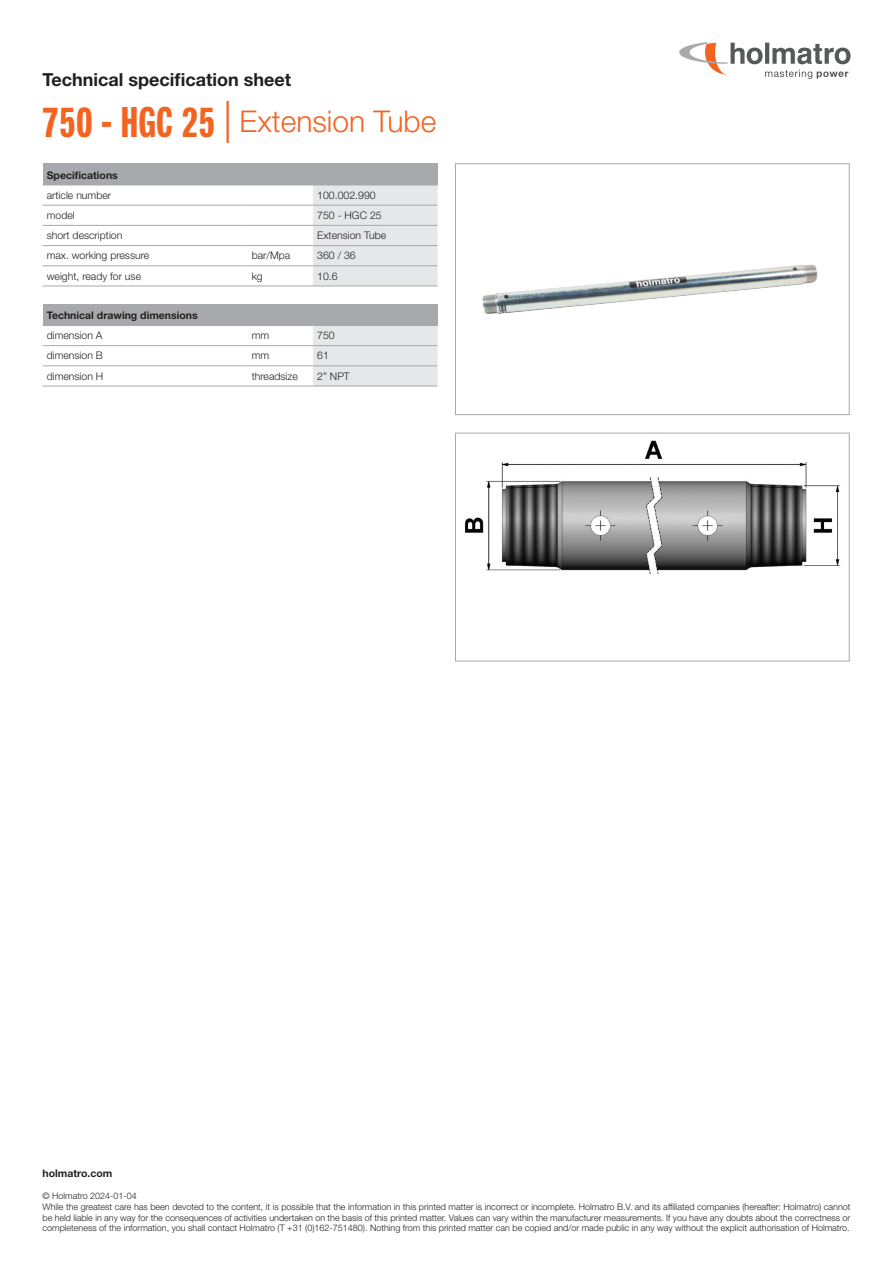
<style>
.page{position:relative;width:893px;height:1263px;background:#fff}
.page>*{position:absolute;margin:0;border:0;box-sizing:border-box;transform-origin:0 0}
.t1{font:300 30px "Helvetica Neue LT Std";color:#f36421}
.t2{font:700 18px "Helvetica Neue LT Std";color:#231f20}
.t3{font:300 10.5px "Helvetica Neue LT Std";color:#231f20}
.t4{font:700 10.5px "Helvetica Neue LT Std";color:#231f20}
.t5{font:300 9px/10.8px "Helvetica Neue LT Std";color:#231f20}
.s1{font-family:"Neue Helvetica Pro 79 Cm";font-weight:700;font-size:42px}
.s2{font-size:42px}
</style>
<div class="page">
<svg style="left:679px;top:42px;width:171px;height:37px"></svg>
<div style="left:43px;top:164px;width:394px;height:21px;background:#a8a9ad"></div>
<svg style="left:313px;top:164px;width:125px;height:122px"></svg>
<hr style="left:43px;top:185px;width:204px;height:1px;background:#a8a9ad">
<hr style="left:247px;top:185px;width:66px;height:1px;background:#a8a9ad">
<hr style="left:313px;top:185px;width:125px;height:1px;background:#a8a9ad">
<hr style="left:43px;top:205px;width:204px;height:1px;background:#a8a9ad">
<hr style="left:247px;top:205px;width:66px;height:1px;background:#a8a9ad">
<hr style="left:313px;top:205px;width:124px;height:1px;background:#a8a9ad">
<hr style="left:43px;top:225px;width:204px;height:1px;background:#a8a9ad">
<hr style="left:247px;top:225px;width:66px;height:1px;background:#a8a9ad">
<hr style="left:313px;top:225px;width:124px;height:1px;background:#a8a9ad">
<hr style="left:43px;top:245px;width:204px;height:1px;background:#a8a9ad">
<hr style="left:247px;top:245px;width:66px;height:1px;background:#a8a9ad">
<hr style="left:313px;top:245px;width:124px;height:1px;background:#a8a9ad">
<hr style="left:43px;top:286px;width:204px;height:1px;background:#a8a9ad">
<hr style="left:43px;top:265px;width:204px;height:1px;background:#a8a9ad">
<hr style="left:247px;top:286px;width:66px;height:1px;background:#a8a9ad">
<hr style="left:247px;top:265px;width:66px;height:1px;background:#a8a9ad">
<hr style="left:313px;top:286px;width:124px;height:1px;background:#a8a9ad">
<hr style="left:313px;top:265px;width:124px;height:1px;background:#a8a9ad">
<div style="left:43px;top:304px;width:394px;height:21px;background:#a8a9ad"></div>
<svg style="left:313px;top:304px;width:125px;height:82px"></svg>
<hr style="left:43px;top:325px;width:204px;height:1px;background:#a8a9ad">
<hr style="left:247px;top:325px;width:66px;height:1px;background:#a8a9ad">
<hr style="left:313px;top:325px;width:125px;height:1px;background:#a8a9ad">
<hr style="left:43px;top:345px;width:204px;height:1px;background:#a8a9ad">
<hr style="left:247px;top:345px;width:66px;height:1px;background:#a8a9ad">
<hr style="left:313px;top:345px;width:124px;height:1px;background:#a8a9ad">
<hr style="left:43px;top:386px;width:204px;height:1px;background:#a8a9ad">
<hr style="left:43px;top:366px;width:204px;height:1px;background:#a8a9ad">
<hr style="left:247px;top:386px;width:66px;height:1px;background:#a8a9ad">
<hr style="left:247px;top:366px;width:66px;height:1px;background:#a8a9ad">
<hr style="left:313px;top:386px;width:124px;height:1px;background:#a8a9ad">
<hr style="left:313px;top:366px;width:124px;height:1px;background:#a8a9ad">
<img style="left:464px;top:440px;width:376px;height:135px">
<div style="left:455px;top:433px;width:394px;height:228px;border:1px solid #a8a9ad"></div>
<img style="left:482px;top:264px;width:336px;height:50px">
<div style="left:455px;top:164px;width:394px;height:251px;border:1px solid #a8a9ad"></div>
<h2 class="t2" style="left:43px;top:68px;width:250px">Technical specification sheet</h2>
<h1 class="t1" style="left:43px;top:103px;width:395px"><span class="s1">750 - HGC 25</span> <span class="s2">|</span> Extension Tube</h1>
<p class="t4" style="left:47px;top:168px;width:73px">Specifications</p>
<p class="t3" style="left:47px;top:189px;width:66px">article number</p>
<p class="t3" style="left:317px;top:189px;width:60px">100.002.990</p>
<p class="t3" style="left:47px;top:209px;width:30px">model</p>
<p class="t3" style="left:317px;top:209px;width:66px">750 - HGC 25</p>
<p class="t3" style="left:47px;top:229px;width:77px">short description</p>
<p class="t3" style="left:317px;top:229px;width:70px">Extension Tube</p>
<p class="t3" style="left:47px;top:249px;width:104px">max. working pressure</p>
<p class="t3" style="left:252px;top:249px;width:40px">bar/Mpa</p>
<p class="t3" style="left:317px;top:249px;width:40px">360 / 36</p>
<p class="t3" style="left:47px;top:269px;width:96px">weight, ready for use</p>
<p class="t3" style="left:252px;top:269px;width:13px">kg</p>
<p class="t3" style="left:317px;top:269px;width:22px">10.6</p>
<p class="t4" style="left:47px;top:309px;width:153px">Technical drawing dimensions</p>
<p class="t3" style="left:47px;top:329px;width:57px">dimension A</p>
<p class="t3" style="left:252px;top:329px;width:19px">mm</p>
<p class="t3" style="left:317px;top:329px;width:19px">750</p>
<p class="t3" style="left:47px;top:349px;width:58px">dimension B</p>
<p class="t3" style="left:252px;top:349px;width:19px">mm</p>
<p class="t3" style="left:317px;top:349px;width:13px">61</p>
<p class="t3" style="left:47px;top:369px;width:58px">dimension H</p>
<p class="t3" style="left:252px;top:369px;width:48px">threadsize</p>
<p class="t3" style="left:317px;top:369px;width:34px">2” NPT</p>
<p class="t4" style="left:43px;top:1167px;width:71px">holmatro.com</p>
<p class="t5" style="left:43px;top:1190px;width:809px">© Holmatro 2024-01-04<br>While the greatest care has been devoted to the content, it is possible that the information in this printed matter is incorrect or incomplete. Holmatro B.V. and its affiliated companies (hereafter: Holmatro) cannot be held liable in any way for the consequences of activities undertaken on the basis of this printed matter. Values can vary within the manufacturer measurements. If you have any doubts about the correctness or completeness of the information, you shall contact Holmatro (T +31 (0)162-751480). Nothing from this printed matter can be copied and/or made public in any way without the explicit authorisation of Holmatro.</p>
</div>
